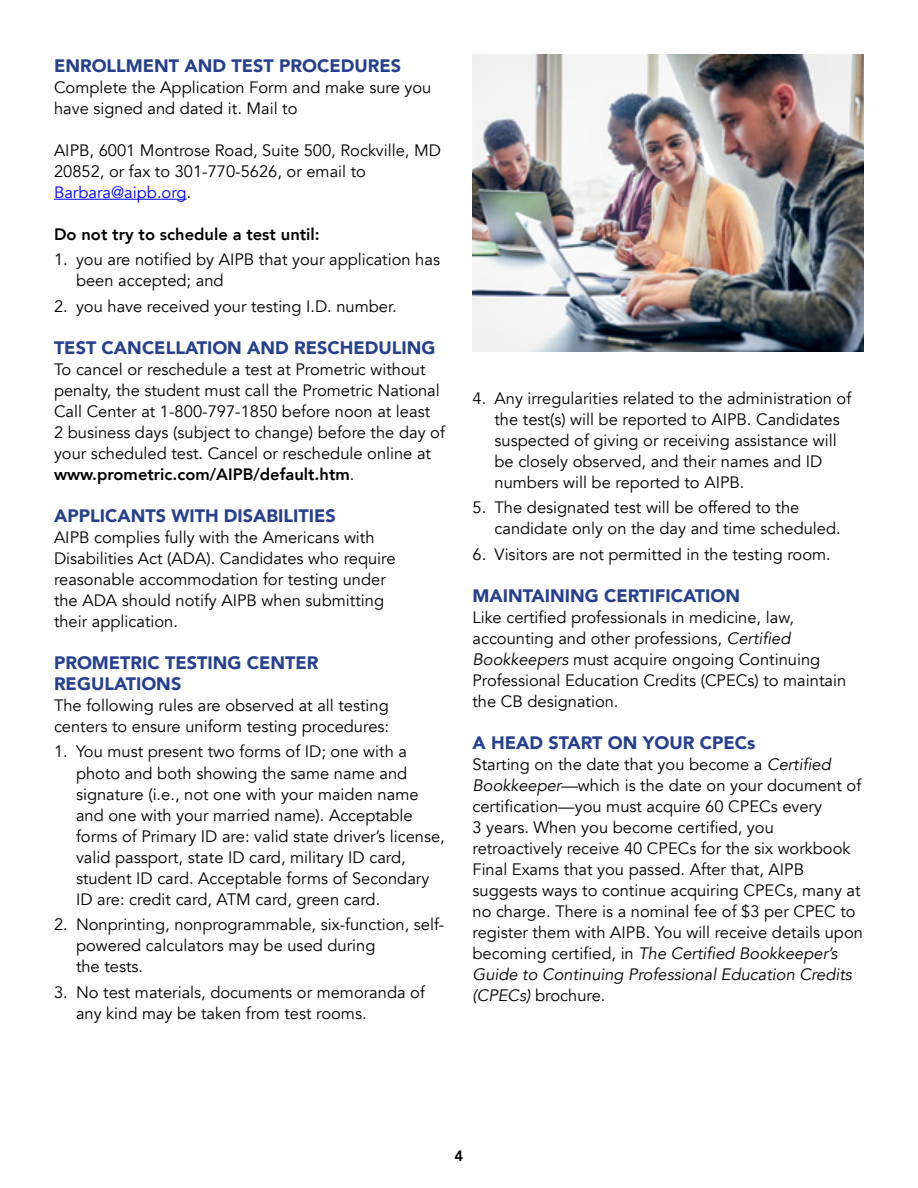
<style>
.page{position:relative;width:918px;height:1188px;background:#fff}
.page>*{position:absolute;margin:0;border:0;box-sizing:border-box;transform-origin:0 0}
.t1{font:900 18px/21px "Avenir";color:#25408f}
.t2{font:16.5px/21px "Avenir";color:#000}
.t3{font:800 16.5px "Avenir";color:#000}
.t4{font:800 15px "Avenir";color:#000}
.s1{color:#00f}
.s2{font-weight:800}
.s3{font-style:italic}
</style>
<div class="page">
<hr style="left:54px;top:199px;width:133px;height:1px;background:#00f">
<img style="left:472px;top:54px;width:392px;height:298px">
<p class="t1" style="left:54px;top:55px;width:349px">ENROLLMENT AND TEST PROCEDURES</p>
<p class="t2" style="left:54px;top:77px;width:379px">Complete the Application Form and make sure you have signed and dated it. Mail to</p>
<p class="t2" style="left:54px;top:140px;width:389px">AIPB, 6001 Montrose Road, Suite 500, Rockville, MD<br>20852, or fax to 301-770-5626, or email to<br><span class="s1">Barbara@aipb.org</span>.</p>
<p class="t3" style="left:54px;top:221px;width:267px">Do not try to schedule a test until:</p>
<p class="t2" style="left:76px;top:250px;width:366px;text-indent:-22px">1. you are notified by AIPB that your application has been accepted; and</p>
<p class="t2" style="left:54px;top:296px;width:344px">2. you have received your testing I.D. number.</p>
<p class="t1" style="left:54px;top:337px;width:383px">TEST CANCELLATION AND RESCHEDULING</p>
<p class="t2" style="left:54px;top:359px;width:392px">To cancel or reschedule a test at Prometric without penalty, the student must call the Prometric National Call Center at 1-800-797-1850 before noon at least<br>2 business days (subject to change) before the day of your scheduled test. Cancel or reschedule online at <span class="s2">www.prometric.com/AIPB/default.htm</span>.</p>
<p class="t1" style="left:54px;top:505px;width:283px">APPLICANTS WITH DISABILITIES</p>
<p class="t2" style="left:54px;top:527px;width:343px">AIPB complies fully with the Americans with Disabilities Act (ADA). Candidates who require reasonable accommodation for testing under the ADA should notify AIPB when submitting their application.</p>
<p class="t1" style="left:54px;top:652px;width:266px">PROMETRIC TESTING CENTER<br>REGULATIONS</p>
<p class="t2" style="left:54px;top:695px;width:337px">The following rules are observed at all testing centers to ensure uniform testing procedures:</p>
<p class="t2" style="left:76px;top:742px;width:370px;text-indent:-22px">1. You must present two forms of ID; one with a photo and both showing the same name and signature (i.e., not one with your maiden name and one with your married name). Acceptable forms of Primary ID are: valid state driver’s license, valid passport, state ID card, military ID card, student ID card. Acceptable forms of Secondary ID are: credit card, ATM card, green card.</p>
<p class="t2" style="left:76px;top:914px;width:370px;text-indent:-22px">2. Nonprinting, nonprogrammable, six-function, self&shy;powered calculators may be used during<br>the tests.</p>
<p class="t2" style="left:76px;top:982px;width:350px;text-indent:-22px">3. No test materials, documents or memoranda of any kind may be taken from test rooms.</p>
<p class="t2" style="left:495px;top:388px;width:358px;text-indent:-22px">4. Any irregularities related to the administration of the test(s) will be reported to AIPB. Candidates suspected of giving or receiving assistance will be closely observed, and their names and ID numbers will be reported to AIPB.</p>
<p class="t2" style="left:495px;top:497px;width:348px;text-indent:-22px">5. The designated test will be offered to the candidate only on the day and time scheduled.</p>
<p class="t2" style="left:473px;top:544px;width:360px">6. Visitors are not permitted in the testing room.</p>
<p class="t1" style="left:472px;top:584px;width:269px">MAINTAINING CERTIFICATION</p>
<p class="t2" style="left:472px;top:607px;width:375px">Like certified professionals in medicine, law, accounting and other professions, <span class="s3">Certified Bookkeepers</span> must acquire ongoing Continuing Professional Education Credits (CPECs) to maintain the CB designation.</p>
<p class="t1" style="left:472px;top:731px;width:284px">A HEAD START ON YOUR CPECs</p>
<p class="t2" style="left:472px;top:754px;width:392px">Starting on the date that you become a <span class="s3">Certified Bookkeeper</span>—which is the date on your document of certification—you must acquire 60 CPECs every<br>3 years. When you become certified, you retroactively receive 40 CPECs for the six workbook Final Exams that you passed. After that, AIPB suggests ways to continue acquiring CPECs, many at no charge. There is a nominal fee of $3 per CPEC to register them with AIPB. You will receive details upon becoming certified, in <span class="s3">The Certified Bookkeeper’s Guide to Continuing Professional Education Credits (CPECs)</span> brochure.</p>
<p class="t4" style="left:455px;top:1144px;width:10px">4</p>
</div>
